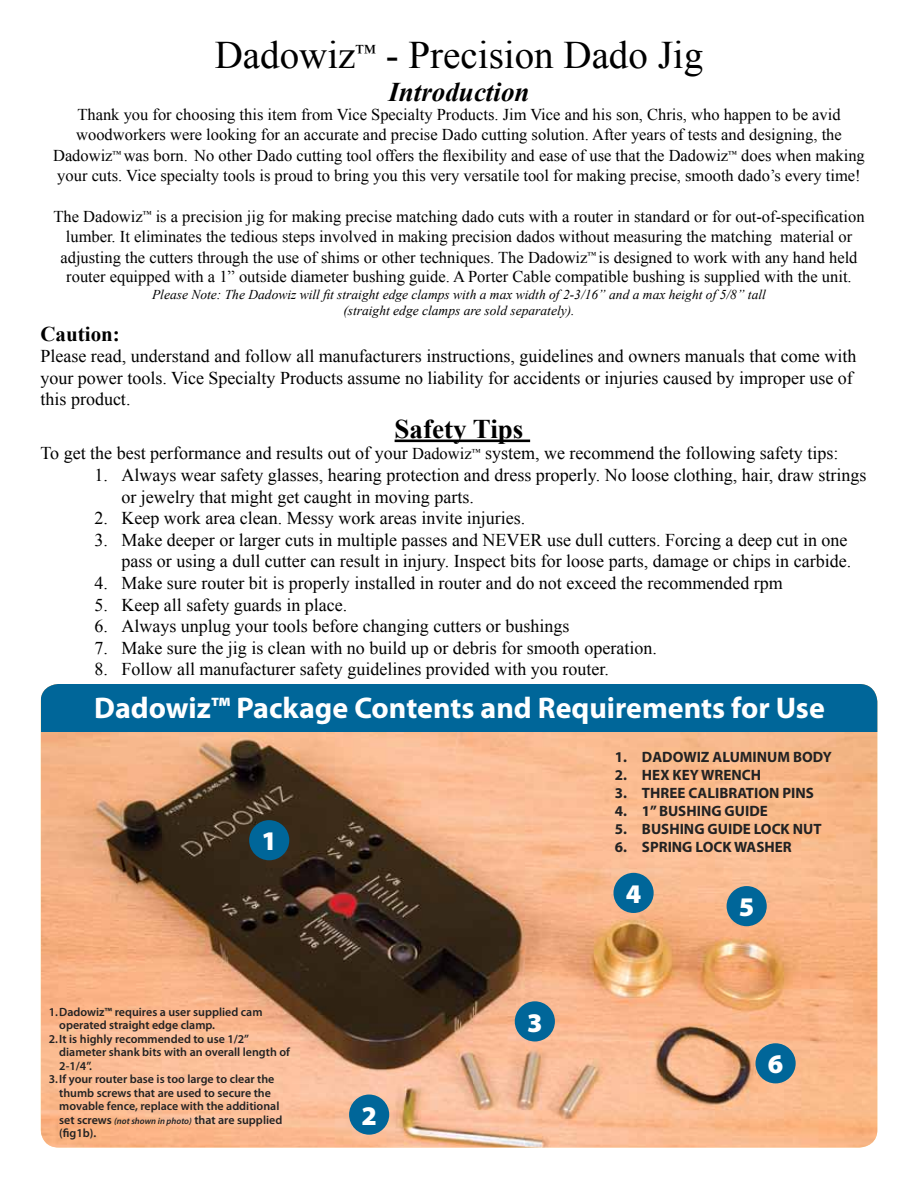
<style>
.page{position:relative;width:918px;height:1188px;background:#fff}
.page>*{position:absolute;margin:0;border:0;box-sizing:border-box;transform-origin:0 0}
.t1{font:39px "Times New Roman";color:#000}
.t2{font:700 30px "Myriad Pro";color:#fff}
.t3{font:italic 700 27px "Times New Roman";color:#000}
.t4{font:700 27px "Times New Roman";color:#000}
.t5{font:900 27px "Myriad Pro";color:#fff}
.t6{font:700 21px "Times New Roman";color:#000}
.t7{font:18px/21.6px "Times New Roman";color:#000}
.t8{font:16.5px/20.2px "Times New Roman";color:#000;text-align:center}
.t9{font:700 15px "Myriad";color:#222223}
.t10{font:italic 13.5px/16.5px "Times New Roman";color:#000;text-align:center}
.t11{font:600 12px/13.5px "Myriad Pro";color:#222223}
.s1{font-size:16.5px}
.s2{font-style:italic;font-size:9px}
</style>
<div class="page">
<img style="left:41px;top:731px;width:836px;height:417px">
<div style="left:41px;top:684px;width:836px;height:47px;background:#069"></div>
<hr style="left:395px;top:440px;width:135px;height:2px;background:#000">
<div style="left:249px;top:820px;width:40px;height:40px;background:#069;border-radius:50%"></div>
<div style="left:349px;top:1095px;width:40px;height:40px;background:#069;border-radius:50%"></div>
<div style="left:515px;top:1001px;width:40px;height:40px;background:#069;border-radius:50%"></div>
<div style="left:613px;top:873px;width:41px;height:40px;background:#069;border-radius:50%"></div>
<div style="left:727px;top:886px;width:40px;height:40px;background:#069;border-radius:50%"></div>
<div style="left:756px;top:1043px;width:40px;height:40px;background:#069;border-radius:50%"></div>
<h1 class="t1" style="left:215px;top:33px;width:490px">Dadowiz<sup>™</sup> - Precision Dado Jig</h1>
<h3 class="t3" style="left:388px;top:76px;width:143px">Introduction</h3>
<p class="t8" style="left:53px;top:105px;width:813px">Thank you for choosing this item from Vice Specialty Products. Jim Vice and his son, Chris, who happen to be avid woodworkers were looking for an accurate and precise Dado cutting solution. After years of tests and designing, the Dadowiz<sup>™</sup> was born. No other Dado cutting tool offers the flexibility and ease of use that the Dadowiz<sup>™</sup> does when making your cuts. Vice specialty tools is proud to bring you this very versatile tool for making precise, smooth dado’s every time!</p>
<p class="t8" style="left:53px;top:206px;width:813px">The Dadowiz<sup>™</sup> is a precision jig for making precise matching dado cuts with a router in standard or for out-of-specification lumber. It eliminates the tedious steps involved in making precision dados without measuring the matching material or adjusting the cutters through the use of shims or other techniques. The Dadowiz<sup>™</sup> is designed to work with any hand held router equipped with a 1” outside diameter bushing guide. A Porter Cable compatible bushing is supplied with the unit.</p>
<p class="t10" style="left:152px;top:286px;width:615px">Please Note: The Dadowiz will fit straight edge clamps with a max width of 2-3/16” and a max height of 5/8” tall (straight edge clamps are sold separately).</p>
<p class="t6" style="left:40px;top:322px;width:81px">Caution:</p>
<p class="t7" style="left:40px;top:345px;width:817px">Please read, understand and follow all manufacturers instructions, guidelines and owners manuals that come with your power tools. Vice Specialty Products assume no liability for accidents or injuries caused by improper use of this product.</p>
<h3 class="t4" style="left:395px;top:413px;width:130px">Safety Tips</h3>
<p class="t7" style="left:40px;top:442px;width:799px">To get the best performance and results out of your <span class="s1">Dadowiz</span><sup>™</sup> system, we recommend the following safety tips:</p>
<p class="t7" style="left:122px;top:464px;width:746px;text-indent:-27px">1. Always wear safety glasses, hearing protection and dress properly. No loose clothing, hair, draw strings or jewelry that might get caught in moving parts.</p>
<p class="t7" style="left:95px;top:507px;width:432px">2. Keep work area clean. Messy work areas invite injuries.</p>
<p class="t7" style="left:95px;top:529px;width:758px;text-align:right">3. Make deeper or larger cuts in multiple passes and NEVER use dull cutters. Forcing a deep cut in one pass or using a dull cutter can result in injury. Inspect bits for loose parts, damage or chips in carbide.</p>
<p class="t7" style="left:95px;top:572px;width:690px">4. Make sure router bit is properly installed in router and do not exceed the recommended rpm</p>
<p class="t7" style="left:95px;top:594px;width:254px">5. Keep all safety guards in place.</p>
<p class="t7" style="left:95px;top:615px;width:476px">6. Always unplug your tools before changing cutters or bushings</p>
<p class="t7" style="left:95px;top:637px;width:564px">7. Make sure the jig is clean with no build up or debris for smooth operation.</p>
<p class="t7" style="left:95px;top:658px;width:516px">8. Follow all manufacturer safety guidelines provided with you router.</p>
<h2 class="t2" style="left:94px;top:688px;width:732px">Dadowiz™ Package Contents and Requirements for Use</h2>
<h3 class="t5" style="left:261px;top:823px;width:17px">1</h3>
<p class="t11" style="left:59px;top:1005px;width:205px;text-indent:-10px">1. Dadowiz™ requires a user supplied cam operated straight edge clamp.</p>
<p class="t11" style="left:59px;top:1032px;width:232px;text-indent:-10px">2. It is highly recommended to use 1/2” diameter shank bits with an overall length of<br>2-1/4”.</p>
<p class="t11" style="left:59px;top:1072px;width:225px;text-indent:-10px">3. If your router base is too large to clear the thumb screws that are used to secure the movable fence, replace with the additional set screws <span class="s2">(not shown in photo)</span> that are supplied (fig1b).</p>
<h3 class="t5" style="left:361px;top:1098px;width:17px">2</h3>
<h3 class="t5" style="left:527px;top:1004px;width:17px">3</h3>
<p class="t9" style="left:615px;top:749px;width:218px">1. DADOWIZ ALUMINUM BODY</p>
<p class="t9" style="left:615px;top:767px;width:148px">2. HEX KEY WRENCH</p>
<p class="t9" style="left:615px;top:785px;width:201px">3. THREE CALIBRATION PINS</p>
<p class="t9" style="left:615px;top:803px;width:154px">4. 1”BUSHING GUIDE</p>
<p class="t9" style="left:615px;top:821px;width:208px">5. BUSHING GUIDE LOCK NUT</p>
<p class="t9" style="left:615px;top:839px;width:178px">6. SPRING LOCK WASHER</p>
<h3 class="t5" style="left:626px;top:876px;width:17px">4</h3>
<h3 class="t5" style="left:739px;top:889px;width:17px">5</h3>
<h3 class="t5" style="left:768px;top:1046px;width:17px">6</h3>
</div>
